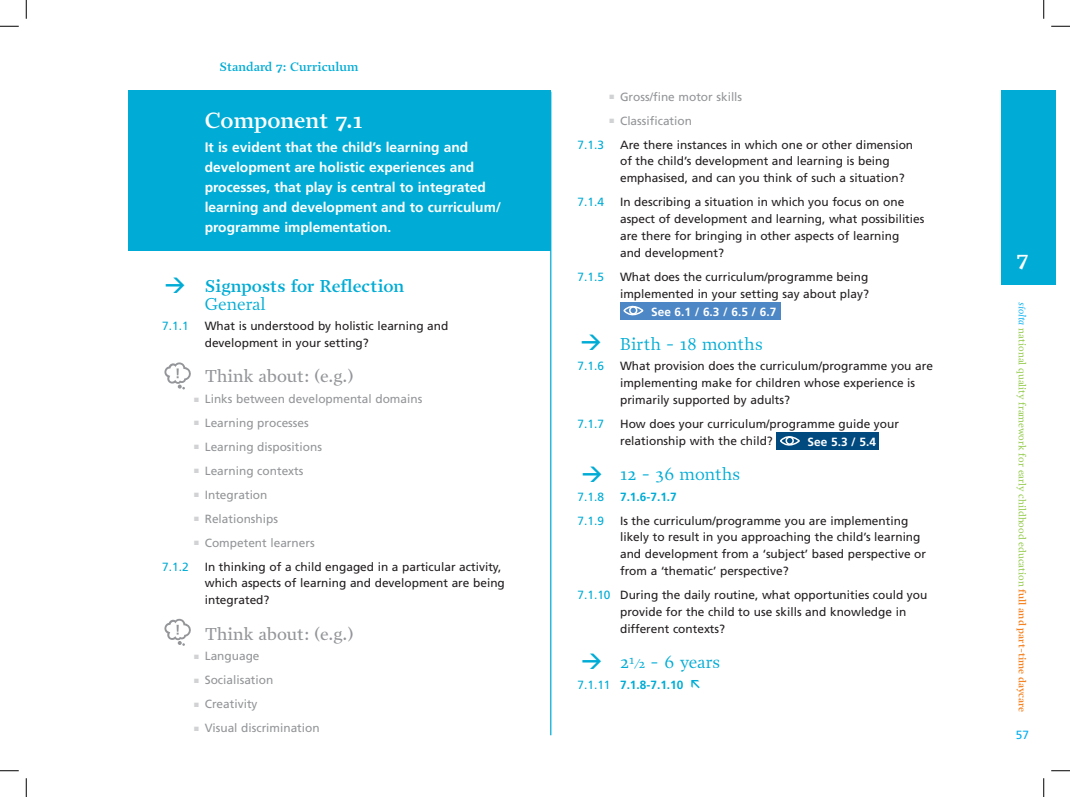
<style>
.page{position:relative;width:1070px;height:797px;background:#fff}
.page>*{position:absolute;margin:0;border:0;box-sizing:border-box;transform-origin:0 0}
.component_heading{font:600 22.5px "Prensa";color:#fff}
.signpost_thin_headin{font:20px "DIN Bold Alternate";color:#00acd5}
.signpost_thin_headin-2{font:17.5px "Prensa";color:#00acd5}
.signpost_thin_headin-3{font:17.5px "Prensa";color:#939598}
.signpost_thin_headin-4{font:600 17.5px/17.5px "Prensa";color:#00acd5}
.component{font:700 13.75px/20px "Frutiger";color:#fff}
.signpost_thin_headin-5{font:600 12.5px "Prensa";color:#00acd5}
.signpost_body{font:11.88px/16.9px "Frutiger";color:#231f20}
.think_body{font:11.88px "Frutiger";color:#939598}
.signpost_body-2{font:11.88px "Frutiger";color:#00acd5}
.signpost_body-3{font:700 11.88px "Frutiger";color:#00acd5}
.t1{font:700 11.88px "Frutiger";color:#fff}
.think_body-2{font:11.88px "Frutiger";color:#00aeef}
.signpost_body-4{font:11.88px "DIN Bold Alternate";color:#00acd5}
.t2{font:10px "Prensa";color:#8bc63e}
.s1{font-weight:400}
.s2{color:#d1d2d4}
.s3{color:#00acd5}
.s4{font-size:12.5px}
.s5{font-style:italic;color:#00aeef}
.s6{font-weight:600;color:#f58220}
</style>
<div class="page">
<div style="left:1001px;top:90px;width:54px;height:194px;background:#00acd5"></div>
<hr style="left:550px;top:92px;width:1px;height:643px;background:#00acd5">
<div style="left:128px;top:90px;width:423px;height:161px;background:#00acd5"></div>
<svg style="left:164px;top:362px;width:27px;height:27px"></svg>
<svg style="left:164px;top:618px;width:27px;height:28px"></svg>
<div style="left:620px;top:302px;width:26px;height:17px;background:#4d87c6"></div>
<svg style="left:623px;top:305px;width:21px;height:10px"></svg>
<div style="left:646px;top:302px;width:134px;height:17px;background:#4d87c6"></div>
<div style="left:776px;top:433px;width:26px;height:17px;background:#004a7f"></div>
<svg style="left:780px;top:436px;width:20px;height:9px"></svg>
<div style="left:802px;top:433px;width:76px;height:17px;background:#004a7f"></div>
<svg style="left:0;top:25px;width:19px;height:2px"></svg>
<svg style="left:1051px;top:25px;width:18px;height:2px"></svg>
<svg style="left:0;top:770px;width:19px;height:1px"></svg>
<svg style="left:1051px;top:770px;width:18px;height:1px"></svg>
<svg style="left:25px;top:0;width:2px;height:19px"></svg>
<svg style="left:25px;top:778px;width:2px;height:19px"></svg>
<svg style="left:1043px;top:0;width:1px;height:19px"></svg>
<svg style="left:1043px;top:778px;width:1px;height:19px"></svg>
<p class="signpost_thin_headin-5" style="left:219px;top:59px;width:140px">Standard 7: Curriculum</p>
<p class="signpost_thin_headin" style="left:190px;top:275px;width:22px;rotate:90deg">&gt;</p>
<p class="component_heading" style="left:205px;top:107px;width:159px">Component 7.1</p>
<p class="component" style="left:205px;top:137px;width:298px">It is evident that the child’s learning and development are holistic experiences and processes, that play is central to integrated learning and development and to curriculum/ programme implementation.</p>
<p class="signpost_thin_headin-4" style="left:205px;top:277px;width:201px">Signposts for Reflection<br><span class="s1">General</span></p>
<p class="signpost_body-2" style="left:162px;top:319px;width:28px">7.1.1</p>
<p class="signpost_body" style="left:205px;top:317px;width:245px">What is understood by holistic learning and development in your setting?</p>
<p class="signpost_thin_headin-3" style="left:205px;top:366px;width:150px">Think about: (e.g.)</p>
<p class="think_body" style="left:194px;top:391px;width:230px"><span class="s2">■</span> Links between developmental domains</p>
<p class="think_body" style="left:194px;top:415px;width:116px"><span class="s2">■</span> Learning processes</p>
<p class="think_body" style="left:194px;top:439px;width:129px"><span class="s2">■</span> Learning dispositions</p>
<p class="think_body" style="left:194px;top:463px;width:111px"><span class="s2">■</span> Learning contexts</p>
<p class="think_body" style="left:194px;top:487px;width:75px"><span class="s2">■</span> Integration</p>
<p class="think_body" style="left:194px;top:511px;width:85px"><span class="s2">■</span> Relationships</p>
<p class="think_body" style="left:194px;top:535px;width:122px"><span class="s2">■</span> Competent learners</p>
<p class="signpost_body-2" style="left:162px;top:559px;width:28px">7.1.2</p>
<p class="signpost_body" style="left:205px;top:558px;width:301px">In thinking of a child engaged in a particular activity, which aspects of learning and development are being integrated?</p>
<p class="signpost_thin_headin-3" style="left:205px;top:623px;width:150px">Think about: (e.g.)</p>
<p class="think_body" style="left:194px;top:649px;width:67px"><span class="s2">■</span> Language</p>
<p class="think_body" style="left:194px;top:673px;width:81px"><span class="s2">■</span> Socialisation</p>
<p class="think_body" style="left:194px;top:696px;width:65px"><span class="s2">■</span> Creativity</p>
<p class="think_body" style="left:194px;top:720px;width:127px"><span class="s2">■</span> Visual discrimination</p>
<p class="think_body" style="left:609px;top:89px;width:134px"><span class="s2">■</span> Gross/fine motor skills</p>
<p class="think_body" style="left:609px;top:113px;width:84px"><span class="s2">■</span> Classification</p>
<p class="signpost_body-2" style="left:577px;top:137px;width:28px">7.1.3</p>
<p class="signpost_body" style="left:620px;top:136px;width:294px">Are there instances in which one or other dimension of the child’s development and learning is being emphasised, and can you think of such a situation?</p>
<p class="signpost_body-2" style="left:577px;top:195px;width:28px">7.1.4</p>
<p class="signpost_body" style="left:620px;top:193px;width:306px">In describing a situation in which you focus on one aspect of development and learning, what possibilities are there for bringing in other aspects of learning<br>and development?</p>
<p class="signpost_body-2" style="left:577px;top:270px;width:28px">7.1.5</p>
<p class="signpost_body" style="left:620px;top:268px;width:250px">What does the curriculum/programme being implemented in your setting say about play?</p>
<p class="t1" style="left:651px;top:304px;width:127px">See 6.1 / 6.3 / 6.5 / 6.7</p>
<p class="signpost_thin_headin-2" style="left:620px;top:333px;width:144px">Birth - 18 months</p>
<p class="signpost_body-2" style="left:577px;top:359px;width:28px">7.1.6</p>
<p class="signpost_body" style="left:620px;top:357px;width:314px">What provision does the curriculum/programme you are implementing make for children whose experience is primarily supported by adults?</p>
<p class="signpost_body-2" style="left:577px;top:417px;width:28px">7.1.7</p>
<p class="signpost_body" style="left:620px;top:415px;width:280px">How does your curriculum/programme guide your relationship with the child?</p>
<p class="signpost_thin_headin" style="left:606px;top:332px;width:22px;rotate:90deg">&gt;</p>
<p class="t1" style="left:807px;top:435px;width:70px">See 5.3 / 5.4</p>
<p class="signpost_thin_headin" style="left:606px;top:463px;width:22px;rotate:90deg">&gt;</p>
<p class="signpost_thin_headin-2" style="left:620px;top:464px;width:122px">12 - 36 months</p>
<p class="signpost_body-2" style="left:577px;top:489px;width:28px">7.1.8</p>
<p class="signpost_body-3" style="left:620px;top:489px;width:58px">7.1.6-7.1.7</p>
<p class="signpost_body-2" style="left:577px;top:513px;width:28px">7.1.9</p>
<p class="signpost_body" style="left:620px;top:512px;width:307px">Is the curriculum/programme you are implementing likely to result in you approaching the child’s learning and development from a ‘subject’ based perspective or from a ‘thematic’ perspective?</p>
<p class="signpost_body" style="left:620px;top:586px;width:309px;text-indent:-43px"><span class="s3">7.1.10</span> During the daily routine, what opportunities could you provide for the child to use skills and knowledge in different contexts?</p>
<p class="signpost_thin_headin-2" style="left:620px;top:652px;width:102px">2<sup>1</sup><span class="s4">/2</span> - 6 years</p>
<p class="signpost_body-3" style="left:577px;top:677px;width:107px"><span class="s1">7.1.11</span> 7.1.8-7.1.10</p>
<p class="signpost_thin_headin" style="left:606px;top:650px;width:22px;rotate:90deg">&gt;</p>
<p class="signpost_body-4" style="left:701px;top:693px;width:14px;rotate:-180deg">≥</p>
<p class="component_heading" style="left:1016px;top:245px;width:14px">7</p>
<p class="t2" style="left:1027px;top:302px;width:412px;rotate:90deg"><span class="s5">síolta</span> national quality framework for early childhood education <span class="s6">full and part-time daycare</span></p>
<p class="think_body-2" style="left:1015px;top:727px;width:15px">57</p>
</div>
